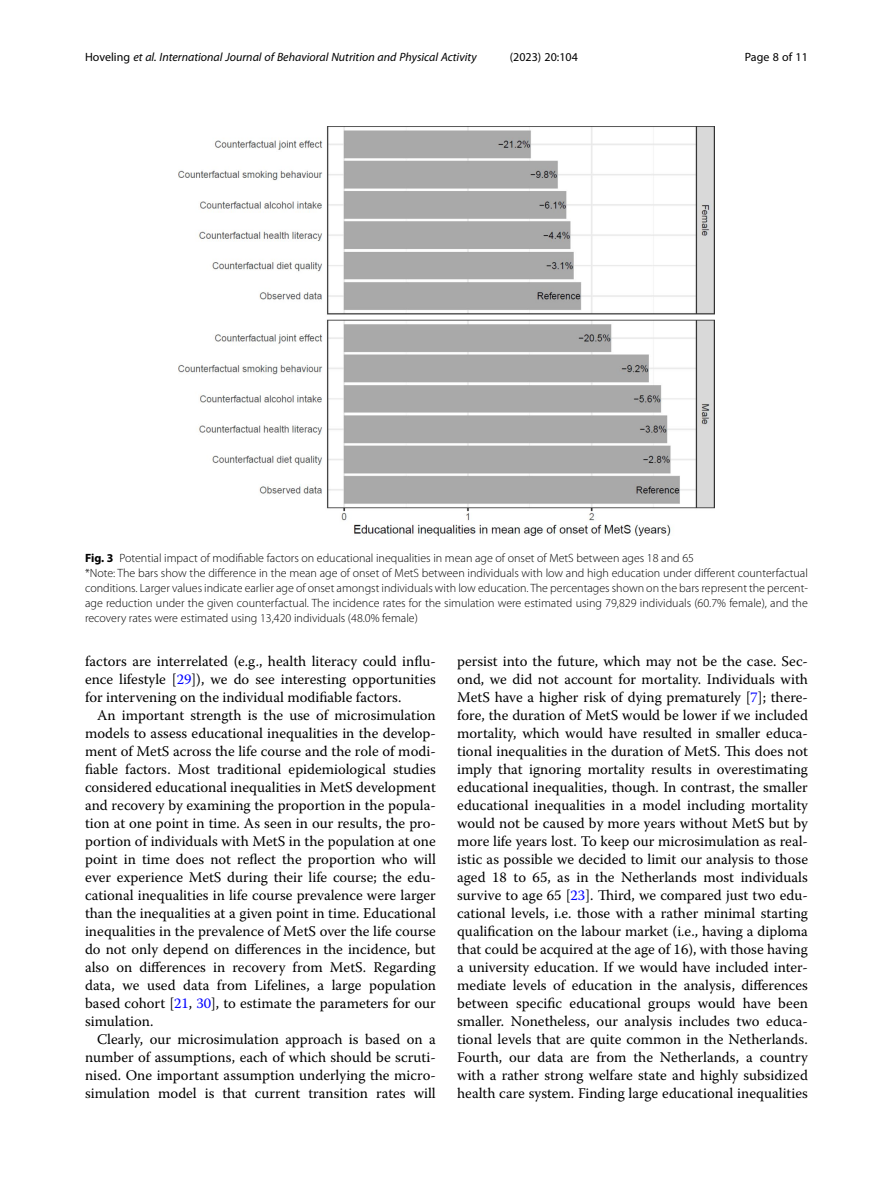
<style>
.page{position:relative;width:893px;height:1191px;background:#fff}
.page>*{position:absolute;margin:0;border:0;box-sizing:border-box;transform-origin:0 0}
.Body_Text_Indent{font:14.7px/18px "Warnock Pro";color:#000;text-align:justify}
.Figure_Caption{font:300 12px/15px "Myriad Pro";color:#000;text-align:justify}
.t1{font:italic 12px "Myriad Pro";color:#000}
.t2{font:12px "Myriad Pro";color:#000}
.s1{font-style:normal}
.s2{font-weight:700}
.s3{color:#00f}
</style>
<div class="page">
<img style="left:178px;top:126px;width:536px;height:409px">
<p class="t1" style="left:85px;top:50px;width:393px"><span class="s1">Hoveling</span> et al. International Journal of Behavioral Nutrition and Physical Activity</p>
<p class="t2" style="left:510px;top:50px;width:70px">(2023) 20:104</p>
<p class="t2" style="left:745px;top:50px;width:65px">Page 8 of 11</p>
<p class="Figure_Caption" style="left:85px;top:551px;width:610px"><span class="s2">Fig. 3</span> Potential impact of modifiable factors on educational inequalities in mean age of onset of MetS between ages 18 and 65</p>
<p class="Figure_Caption" style="left:85px;top:566px;width:724px">*Note: The bars show the difference in the mean age of onset of MetS between individuals with low and high education under different counterfactual conditions. Larger values indicate earlier age of onset amongst individuals with low education. The percentages shown on the bars represent the percent&shy;age reduction under the given counterfactual. The incidence rates for the simulation were estimated using 79,829 individuals (60.7% female), and the recovery rates were estimated using 13,420 individuals (48.0% female)</p>
<p class="Body_Text_Indent" style="left:85px;top:652px;width:352px">factors are interrelated (e.g., health literacy could influ&shy;ence lifestyle [<span class="s3">29</span>]), we do see interesting opportunities for intervening on the individual modifiable factors.</p>
<p class="Body_Text_Indent" style="left:85px;top:706px;width:352px;text-indent:12px">An important strength is the use of microsimulation models to assess educational inequalities in the develop&shy;ment of MetS across the life course and the role of modi&shy;fiable factors. Most traditional epidemiological studies considered educational inequalities in MetS development and recovery by examining the proportion in the popula&shy;tion at one point in time. As seen in our results, the pro&shy;portion of individuals with MetS in the population at one point in time does not reflect the proportion who will ever experience MetS during their life course; the edu&shy;cational inequalities in life course prevalence were larger than the inequalities at a given point in time. Educational inequalities in the prevalence of MetS over the life course do not only depend on differences in the incidence, but also on differences in recovery from MetS. Regarding data, we used data from Lifelines, a large population based cohort [<span class="s3">21</span>, <span class="s3">30</span>], to estimate the parameters for our simulation.</p>
<p class="Body_Text_Indent" style="left:85px;top:1030px;width:352px;text-indent:12px">Clearly, our microsimulation approach is based on a number of assumptions, each of which should be scruti&shy;nised. One important assumption underlying the micro&shy;simulation model is that current transition rates will</p>
<p class="Body_Text_Indent" style="left:457px;top:652px;width:352px">persist into the future, which may not be the case. Sec&shy;ond, we did not account for mortality. Individuals with MetS have a higher risk of dying prematurely [<span class="s3">7</span>]; there&shy;fore, the duration of MetS would be lower if we included mortality, which would have resulted in smaller educa&shy;tional inequalities in the duration of MetS. This does not imply that ignoring mortality results in overestimating educational inequalities, though. In contrast, the smaller educational inequalities in a model including mortality would not be caused by more years without MetS but by more life years lost. To keep our microsimulation as real&shy;istic as possible we decided to limit our analysis to those aged 18 to 65, as in the Netherlands most individuals survive to age 65 [<span class="s3">23</span>]. Third, we compared just two edu&shy;cational levels, i.e. those with a rather minimal starting qualification on the labour market (i.e., having a diploma that could be acquired at the age of 16), with those having a university education. If we would have included inter&shy;mediate levels of education in the analysis, differences between specific educational groups would have been smaller. Nonetheless, our analysis includes two educa&shy;tional levels that are quite common in the Netherlands.<br>Fourth, our data are from the Netherlands, a country with a rather strong welfare state and highly subsidized health care system. Finding large educational inequalities</p>
</div>
